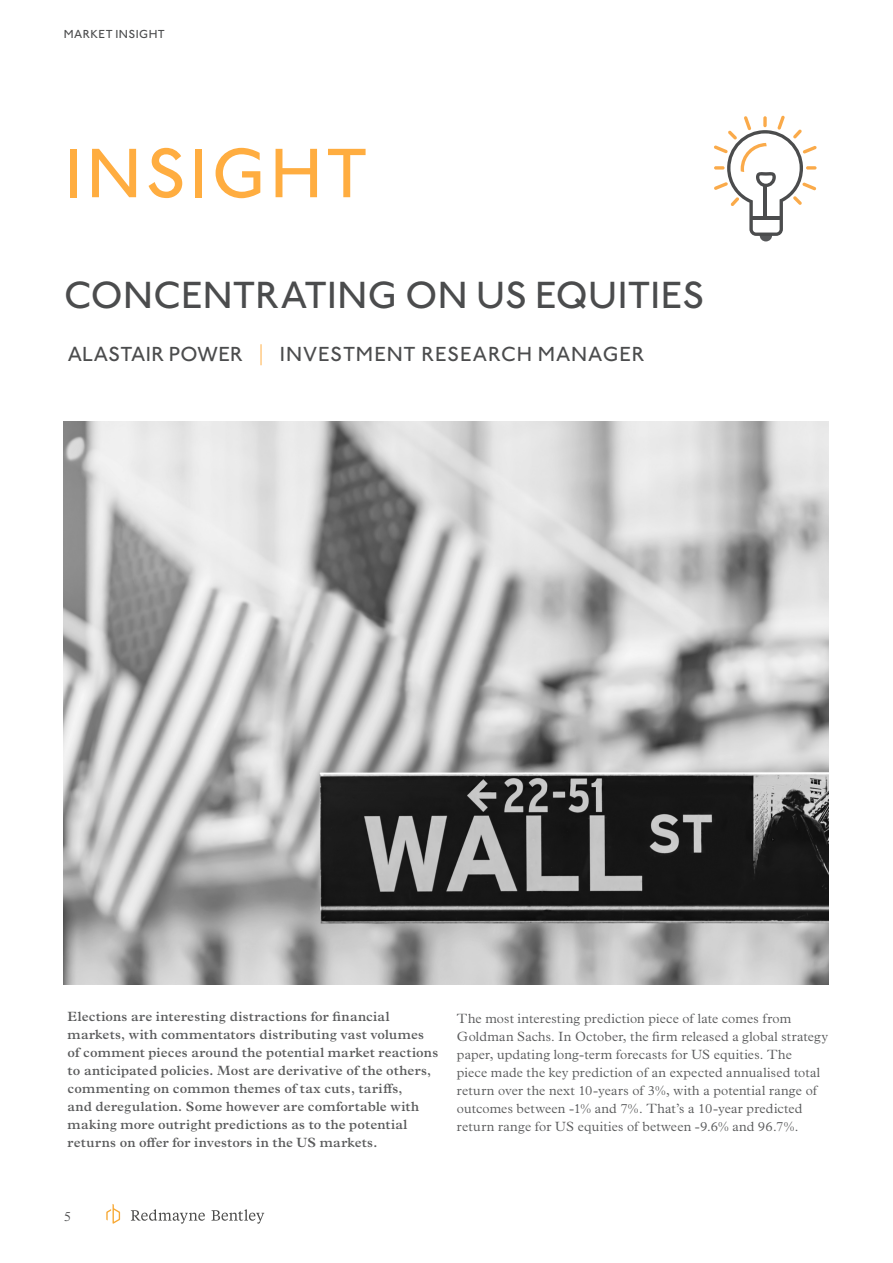
<style>
.page{position:relative;width:893px;height:1263px;background:#fff}
.page>*{position:absolute;margin:0;border:0;box-sizing:border-box;transform-origin:0 0}
.t1{font:500 72px "Johnston ITC Pro";letter-spacing:.055em;color:#ffad40}
.t2{font:500 39px "Johnston ITC Pro";letter-spacing:.005em;color:#4b4c4d}
.t3{font:500 21px "Johnston ITC Pro";letter-spacing:.04em;color:#4b4c4d}
.t4{font:600 13.5px/18px "Plantin MT Pro";letter-spacing:.015em;color:#4b4c4d}
.t5{font:300 13.5px/18px "Plantin MT Pro";letter-spacing:.01em;color:#4b4c4d}
.t6{font:500 12px "Johnston ITC Pro";letter-spacing:.04em;color:#4b4c4d}
.s1{font-family:"Plantin MT Pro";font-weight:300;color:#ffad40}
</style>
<div class="page">
<img style="left:64px;top:421px;width:764px;height:564px">
<svg style="left:131px;top:1209px;width:74px;height:15px"></svg>
<svg style="left:211px;top:1209px;width:53px;height:15px"></svg>
<svg style="left:106px;top:1204px;width:14px;height:20px"></svg>
<svg style="left:714px;top:116px;width:103px;height:125px"></svg>
<svg style="left:763px;top:116px;width:4px;height:11px"></svg>
<p class="t6" style="left:64px;top:27px;width:102px">MARKET INSIGHT</p>
<h1 class="t1" style="left:64px;top:131px;width:305px">INSIGHT</h1>
<h2 class="t2" style="left:64px;top:272px;width:641px">CONCENTRATING ON US EQUITIES</h2>
<h3 class="t3" style="left:68px;top:342px;width:578px">ALASTAIR POWER <span class="s1">|</span> INVESTMENT RESEARCH MANAGER</h3>
<p class="t4" style="left:68px;top:1007px;width:372px">Elections are interesting distractions for financial markets, with commentators distributing vast volumes of comment pieces around the potential market reactions to anticipated policies. Most are derivative of the others, commenting on common themes of tax cuts, tariffs,<br>and deregulation. Some however are comfortable with making more outright predictions as to the potential returns on offer for investors in the US markets.</p>
<p class="t5" style="left:457px;top:1009px;width:373px">The most interesting prediction piece of late comes from Goldman Sachs. In October, the firm released a global strategy paper, updating long-term forecasts for US equities. The<br>piece made the key prediction of an expected annualised total return over the next 10-years of 3%, with a potential range of outcomes between -1% and 7%. That’s a 10-year predicted return range for US equities of between -9.6% and 96.7%.</p>
<p class="t5" style="left:64px;top:1207px;width:9px">5</p>
</div>
